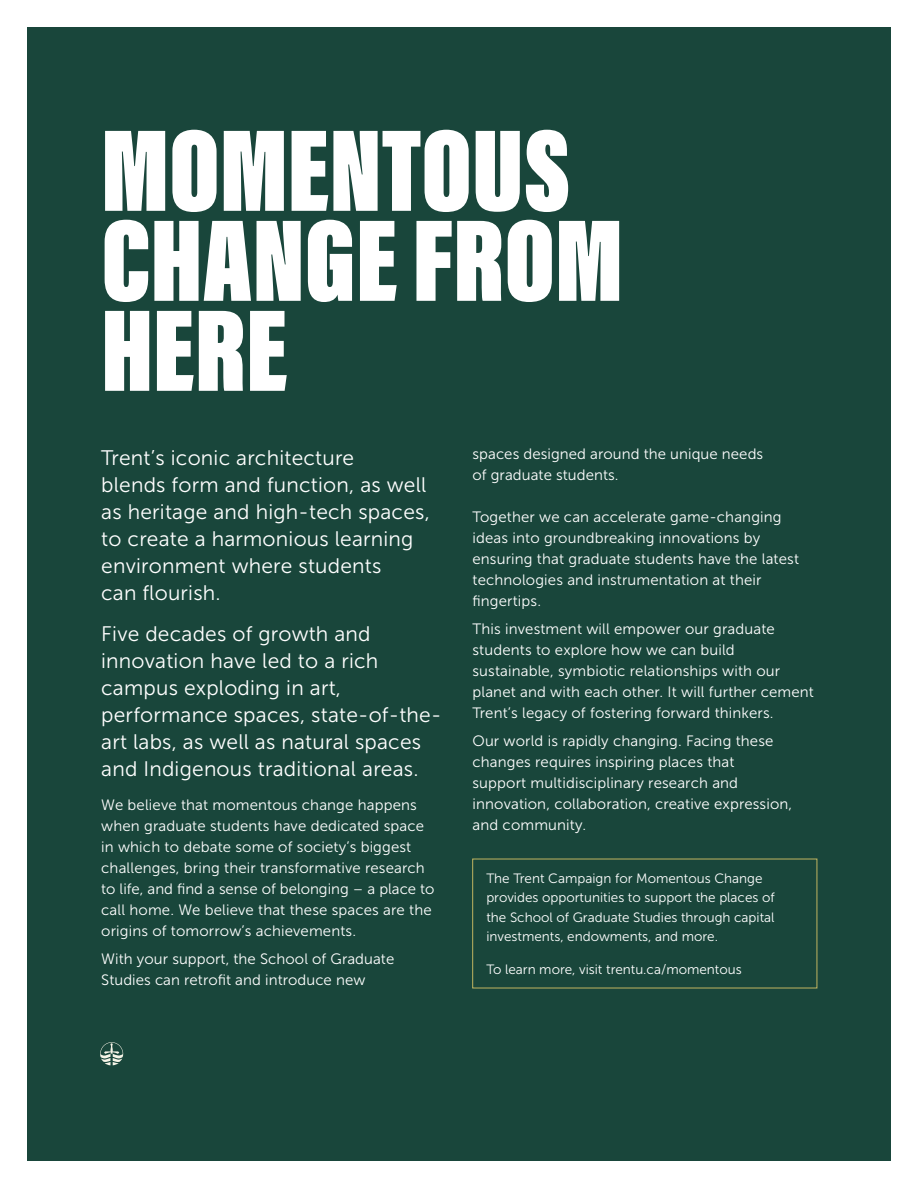
<style>
.page{position:relative;width:918px;height:1188px;background:#fff}
.page>*{position:absolute;margin:0;border:0;box-sizing:border-box;transform-origin:0 0}
.t1{font:120px/90px "Acumin Variable Concept";color:#fff}
.t2{font:21px/27px "Museo Sans 300";letter-spacing:.01em;color:#fff}
.t3{font:15px/21px "Museo Sans 300";letter-spacing:.01em;color:#fff}
.t4{font:13.5px/19.5px "Museo Sans 300";color:#fff}
</style>
<div class="page">
<div style="left:27px;top:27px;width:864px;height:1134px;background:#19463b"></div>
<svg style="left:100px;top:1042px;width:23px;height:23px"></svg>
<p class="t1" style="left:101px;top:119px;width:523px">MOMENTOUS<br>CHANGE FROM<br>HERE</p>
<p class="t2" style="left:101px;top:445px;width:330px">Trent’s iconic architecture<br>blends form and function, as well as heritage and high-tech spaces, to create a harmonious learning environment where students<br>can flourish.</p>
<p class="t2" style="left:101px;top:620px;width:342px">Five decades of growth and innovation have led to a rich campus exploding in art, performance spaces, state-of-the&shy;art labs, as well as natural spaces and Indigenous traditional areas.</p>
<p class="t3" style="left:101px;top:795px;width:335px">We believe that momentous change happens when graduate students have dedicated space in which to debate some of society’s biggest challenges, bring their transformative research to life, and find a sense of belonging – a place to call home. We believe that these spaces are the origins of tomorrow’s achievements.</p>
<p class="t3" style="left:101px;top:948px;width:295px">With your support, the School of Graduate<br>Studies can retrofit and introduce new</p>
<p class="t3" style="left:472px;top:444px;width:292px">spaces designed around the unique needs of graduate students.</p>
<p class="t3" style="left:472px;top:507px;width:328px">Together we can accelerate game-changing ideas into groundbreaking innovations by ensuring that graduate students have the latest technologies and instrumentation at their fingertips.</p>
<p class="t3" style="left:472px;top:618px;width:343px">This investment will empower our graduate students to explore how we can build sustainable, symbiotic relationships with our planet and with each other. It will further cement Trent’s legacy of fostering forward thinkers.</p>
<p class="t3" style="left:472px;top:730px;width:321px">Our world is rapidly changing. Facing these changes requires inspiring places that<br>support multidisciplinary research and innovation, collaboration, creative expression, and community.</p>
<p class="t4" style="left:486px;top:869px;width:290px">The Trent Campaign for Momentous Change provides opportunities to support the places of the School of Graduate Studies through capital investments, endowments, and more.</p>
<p class="t4" style="left:486px;top:960px;width:257px">To learn more, visit trentu.ca/momentous</p>
</div>
